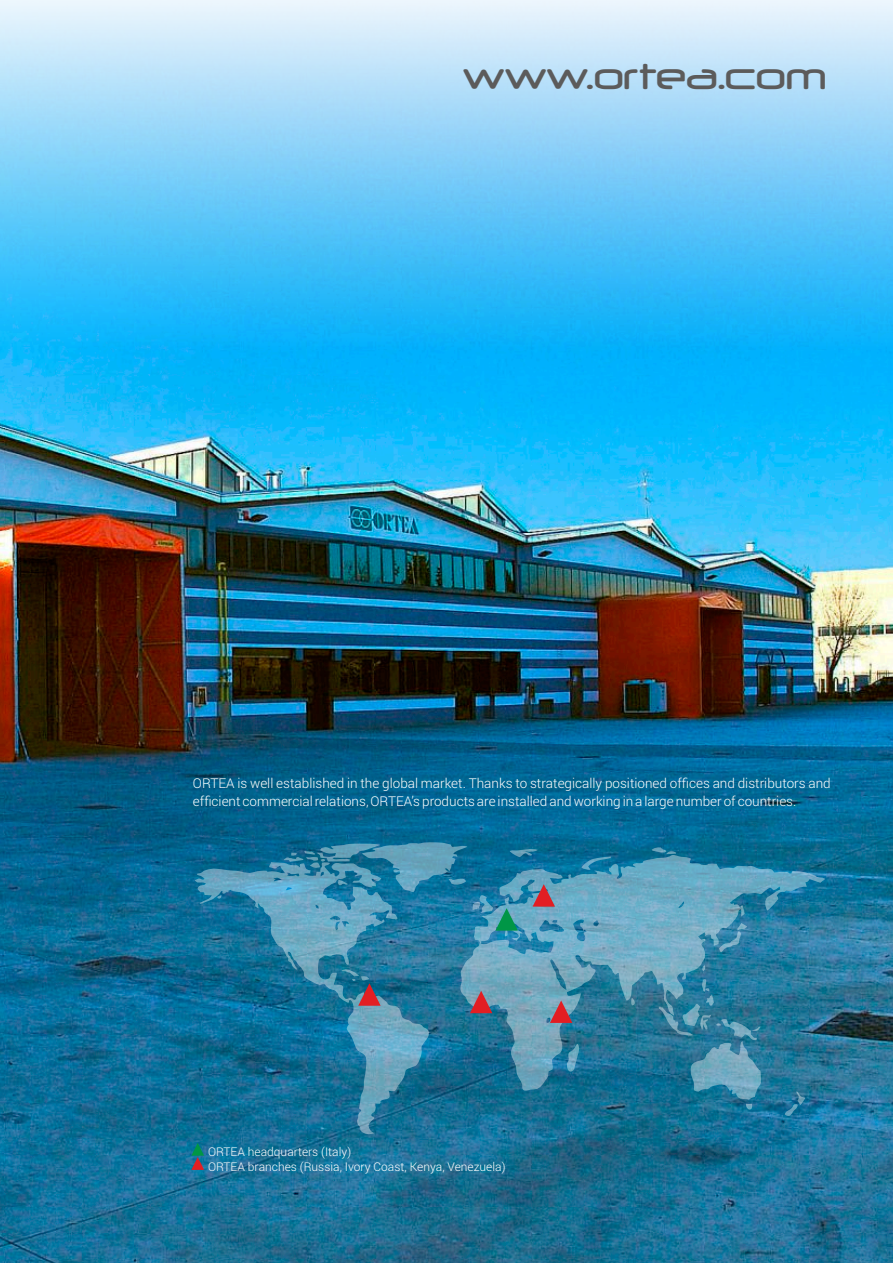
<style>
.page{position:relative;width:893px;height:1263px;background:#fff}
.page>*{position:absolute;margin:0;border:0;box-sizing:border-box;transform-origin:0 0}
.t1{font:42.6px "Neuropol";color:#5c5b5b}
.t2{font:300 13.5px/17.9px "Roboto";color:#fefefe}
.t3{font:300 12px/15.9px "Roboto";color:#fefefe}
</style>
<div class="page">
<img style="left:0;top:0;width:893px;height:1263px">
<svg style="left:195px;top:842px;width:630px;height:293px;background:#2f81a3"></svg>
<svg style="left:495px;top:908px;width:23px;height:22px"></svg>
<svg style="left:470px;top:991px;width:22px;height:22px"></svg>
<svg style="left:358px;top:983px;width:23px;height:23px"></svg>
<svg style="left:533px;top:884px;width:22px;height:22px"></svg>
<svg style="left:550px;top:1000px;width:22px;height:23px"></svg>
<svg style="left:191px;top:1143px;width:13px;height:27px"></svg>
<h1 class="t1" style="left:463px;top:58px;width:365px">www.ortea.com</h1>
<p class="t2" style="left:193px;top:774px;width:639px">ORTEA is well established in the global market. Thanks to strategically positioned offices and distributors and efficient commercial relations, ORTEA’s products are installed and working in a large number of countries.</p>
<p class="t3" style="left:208px;top:1143px;width:299px">ORTEA headquarters (Italy)<br>ORTEA branches (Russia, Ivory Coast, Kenya, Venezuela)</p>
</div>
